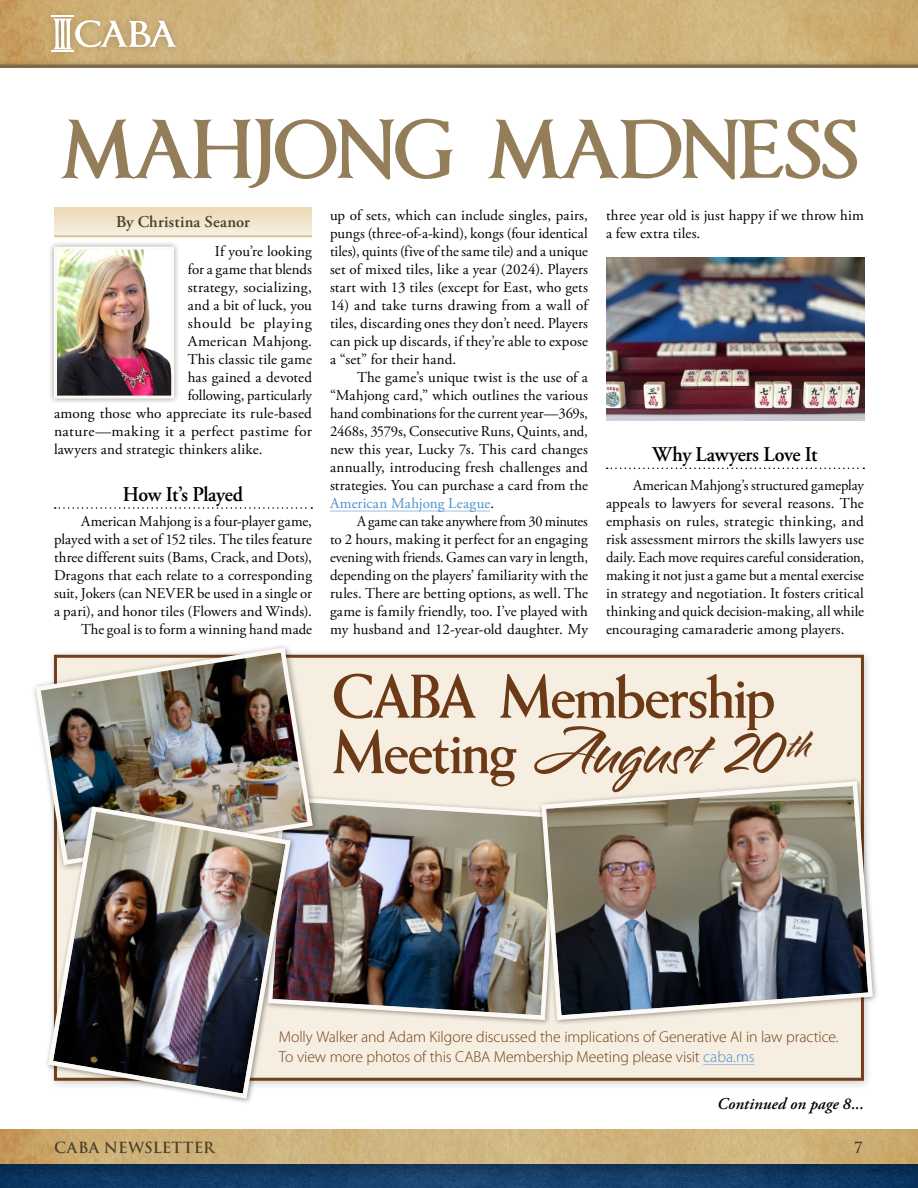
<style>
.page{position:relative;width:918px;height:1188px;background:#fff}
.page>*{position:absolute;margin:0;border:0;box-sizing:border-box;transform-origin:0 0}
.t1{font:78px "LHF Alpine Script 1";letter-spacing:-.01em;color:#713f1c;scale:.95 1}
.t2{font:700 70.5px "Imperator";letter-spacing:-.025em;color:#947e59}
.t3{font:700 64.5px "QT Weise";letter-spacing:-.005em;color:#713f1c;scale:.95 1}
.t4{font:600 21px "Adobe Garamond Pro";letter-spacing:-.02em;color:#000;scale:.95 1}
.t5{font:italic 600 16.5px "Adobe Garamond Pro";letter-spacing:.005em;color:#000}
.t6{font:600 16.5px "Adobe Garamond Pro";letter-spacing:.01em;color:#4b402a}
.t7{font:300 15.75px/19px "Myriad Pro";letter-spacing:-.005em;color:#713f1c}
.t8{font:15px/18px "Adobe Garamond Pro";letter-spacing:.01em;color:#000;text-align:justify}
.t9{font:15px/18px "Adobe Garamond Pro";letter-spacing:.01em;color:#000;text-align:justify;scale:.96 1}
.t10{font:15px "Adobe Garamond Pro";letter-spacing:.01em;color:#000;scale:1.05 1}
.t11{font:700 15px "Trajan Pro";letter-spacing:.01em;color:#4b402a}
.t12{font:15px "Adobe Garamond Pro";letter-spacing:.045em;color:#000;scale:1.05 1}
.s1{color:#4a91ce}
.s2{font-family:"QT Weise";font-weight:700;font-size:64.5px}
</style>
<div class="page">
<div style="left:0;top:0;width:918px;height:82px;background:#000;opacity:.5"></div>
<img style="left:0;top:1179px;width:918px;height:9px">
<div style="left:0;top:1128px;width:918px;height:51px;background:#000;opacity:.2"></div>
<img style="left:0;top:1130px;width:918px;height:34px">
<div style="left:44px;top:7px;width:139px;height:53px;background:#000;opacity:.2"></div>
<svg style="left:52px;top:16px;width:124px;height:36px"></svg>
<svg style="left:55px;top:507px;width:257px;height:2px"></svg>
<hr style="left:330px;top:511px;width:160px;height:1px;background:#a2bfe4">
<svg style="left:607px;top:468px;width:257px;height:1px"></svg>
<img style="left:606px;top:257px;width:258px;height:164px">
<div style="left:48px;top:648px;width:826px;height:442px;background:#000;opacity:.2"></div>
<div style="left:54px;top:655px;width:810px;height:426px;background:#f6eee0;border:3px solid #713f1c"></div>
<img style="left:297px;top:797px;width:240px;height:225px">
<div style="left:31px;top:643px;width:289px;height:229px;background:#000;opacity:.39"></div>
<img style="left:33px;top:645px;width:282px;height:223px">
<div style="left:44px;top:803px;width:253px;height:302px;background:#000;opacity:.39"></div>
<img style="left:45px;top:804px;width:248px;height:297px">
<div style="left:537px;top:777px;width:342px;height:250px;background:#000;opacity:.39"></div>
<img style="left:539px;top:779px;width:336px;height:243px">
<hr style="left:703px;top:1064px;width:52px;height:1px;background:#a2bfe4">
<svg style="left:54px;top:207px;width:258px;height:28px;background:#f1e3ca"></svg>
<hr style="left:54px;top:235px;width:258px;height:2px;background:#dbc79d">
<div style="left:48px;top:241px;width:132px;height:164px;background:#000;opacity:.39"></div>
<img style="left:52px;top:245px;width:124px;height:155px">
<h2 class="t2" style="left:59px;top:118px;width:801px">MAHJONG MADNESS</h2>
<p class="t6" style="left:116px;top:212px;width:135px">By Christina Seanor</p>
<p class="t8" style="left:215px;top:243px;width:99px">If you’re looking</p>
<p class="t8" style="left:188px;top:261px;width:126px">for a game that blends</p>
<p class="t8" style="left:188px;top:279px;width:126px">strategy, socializing,</p>
<p class="t8" style="left:188px;top:297px;width:126px">and a bit of luck, you</p>
<p class="t12" style="left:188px;top:314px;width:120px">should be playing</p>
<p class="t8" style="left:188px;top:333px;width:126px">American Mahjong.</p>
<p class="t8" style="left:188px;top:351px;width:126px">This classic tile game</p>
<p class="t8" style="left:188px;top:369px;width:126px">has gained a devoted</p>
<p class="t8" style="left:188px;top:387px;width:126px">following, particularly</p>
<p class="t8" style="left:54px;top:405px;width:259px">among those who appreciate its rule-based</p>
<p class="t10" style="left:54px;top:422px;width:247px">nature—making it a perfect pastime for</p>
<p class="t8" style="left:54px;top:441px;width:210px">lawyers and strategic thinkers alike.</p>
<h3 class="t4" style="left:123px;top:482px;width:128px">How It’s Played</h3>
<p class="t8" style="left:54px;top:513px;width:260px;text-align:right">American Mahjong is a four-player game, played with a set of 152 tiles. The tiles feature three different suits (Bams, Crack, and Dots), Dragons that each relate to a corresponding suit, Jokers (can NEVER be used in a single or a pari), and honor tiles (Flowers and Winds).<br>The goal is to form a winning hand made</p>
<p class="t8" style="left:330px;top:207px;width:260px">up of sets, which can include singles, pairs, pungs (three-of-a-kind), kongs (four identical tiles), quints (five of the same tile) and a unique set of mixed tiles, like a year (2024). Players start with 13 tiles (except for East, who gets</p>
<p class="t8" style="left:330px;top:297px;width:259px">14) and take turns drawing from a wall of tiles, discarding ones they don’t need. Players can pick up discards, if they’re able to expose a “set” for their hand.</p>
<p class="t8" style="left:330px;top:369px;width:260px;text-indent:27px">The game’s unique twist is the use of a “Mahjong card,” which outlines the various hand combinations for the current year—369s, 2468s, 3579s, Consecutive Runs, Quints, and, new this year, Lucky 7s. This card changes annually, introducing fresh challenges and strategies. You can purchase a card from the <span class="s1">American Mahjong League</span>.</p>
<p class="t9" style="left:330px;top:513px;width:270px;text-indent:27px">A game can take anywhere from 30 minutes to 2 hours, making it perfect for an engaging evening with friends. Games can vary in length, depending on the players’ familiarity with the rules. There are betting options, as well. The game is family friendly, too. I’ve played with my husband and 12-year-old daughter. My</p>
<p class="t8" style="left:606px;top:207px;width:260px">three year old is just happy if we throw him a few extra tiles.</p>
<h3 class="t4" style="left:653px;top:442px;width:175px">Why Lawyers Love It</h3>
<p class="t8" style="left:606px;top:477px;width:260px;text-indent:27px">American Mahjong’s structured gameplay appeals to lawyers for several reasons. The emphasis on rules, strategic thinking, and risk assessment mirrors the skills lawyers use daily. Each move requires careful consideration, making it not just a game but a mental exercise in strategy and negotiation. It fosters critical thinking and quick decision-making, all while encouraging camaraderie among players.</p>
<h3 class="t3" style="left:333px;top:657px;width:466px">CABA Membership</h3>
<h1 class="t1" style="left:333px;top:714px;width:503px"><span class="s2">Meeting</span> August 20<sup>th</sup></h1>
<p class="t7" style="left:279px;top:1028px;width:561px">Molly Walker and Adam Kilgore discussed the implications of Generative AI in law practice.<br>To view more photos of this CABA Membership Meeting please visit <span class="s1">caba.ms</span></p>
<p class="t5" style="left:717px;top:1095px;width:148px">Continued on page 8...</p>
<p class="t11" style="left:54px;top:1138px;width:162px">CABA NEWSLETTER</p>
<p class="t11" style="left:854px;top:1138px;width:10px">7</p>
</div>
